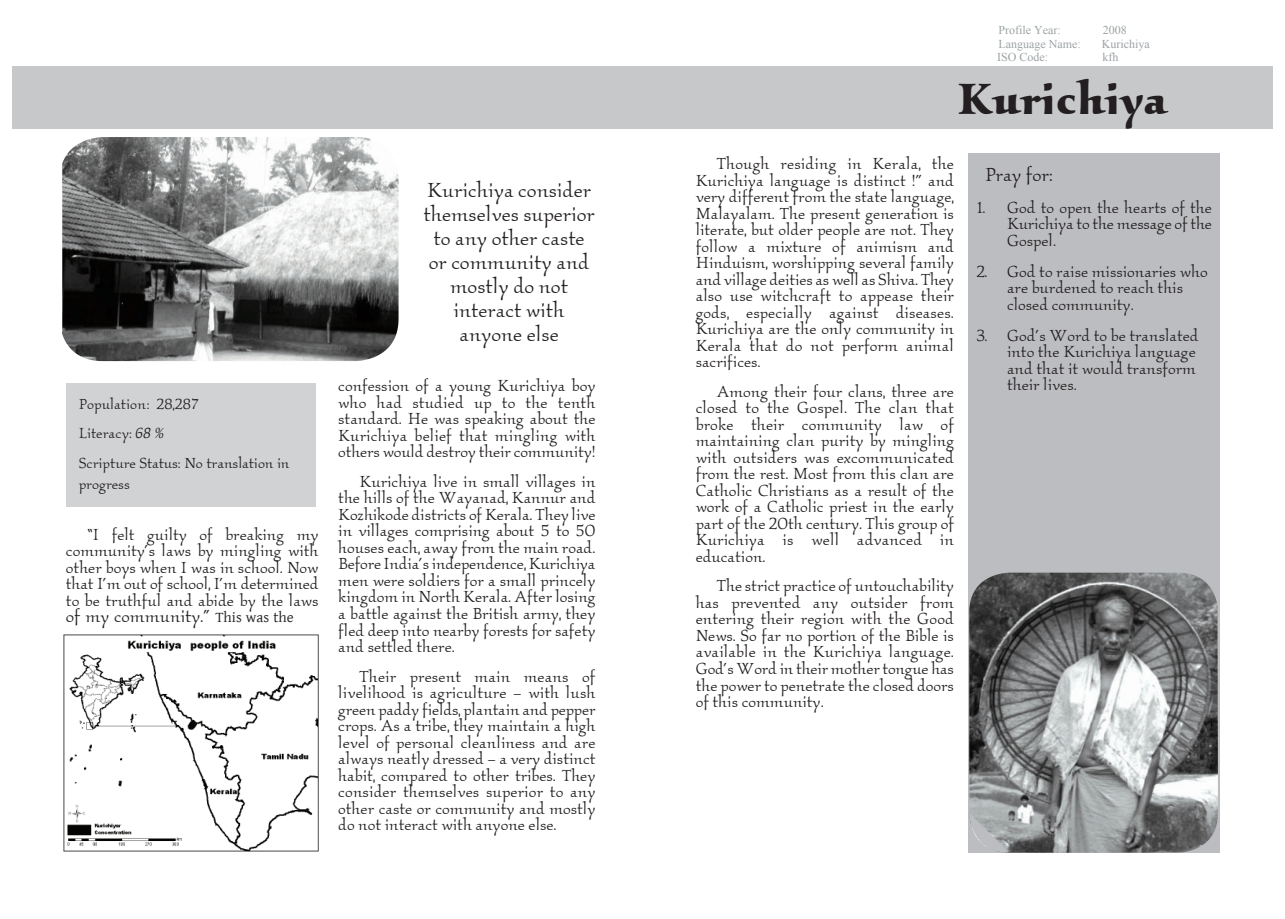
<style>
.page{position:relative;width:1285px;height:919px;background:#fff}
.page>*{position:absolute;margin:0;border:0;box-sizing:border-box;transform-origin:0 0}
.t1{font:700 45px "Kallos ITC";color:#231f20}
.t2{font:21px/24px "Kallos ITC";color:#231f20;text-align:center}
.t3{font:19.5px "Kallos ITC";color:#231f20}
.t4{font:18px "Kallos ITC";color:#231f20}
.t5{font:16.5px/16.5px "Kallos ITC";color:#231f20;text-align:justify}
.t6{font:15px/29.5px "Kallos ITC";color:#231f20}
.t7{font:12px "Times New Roman";color:#9ca3a5}
.s1{font-style:italic}
.s2{font-family:"Gentium";font-size:15px}
</style>
<div class="page">
<div style="left:67px;top:382px;width:249px;height:124px;background:#d1d2d4"></div>
<div style="left:13px;top:66px;width:1258px;height:62px;background:#c7c8ca"></div>
<div style="left:967px;top:153px;width:251px;height:700px;background:#bcbdc0"></div>
<img style="left:62px;top:137px;width:336px;height:224px">
<img style="left:63px;top:634px;width:256px;height:218px">
<img style="left:969px;top:572px;width:248px;height:280px">
<div style="left:182px;top:641px;width:6px;height:11px;background:#fff"></div>
<p class="t6" style="left:79px;top:391px;width:212px">Population: 28,287<br>Literacy: <span class="s1">68 %<br></span>Scripture Status: No translation in</p>
<p class="t6" style="left:79px;top:471px;width:53px">progress</p>
<p class="t5" style="left:66px;top:528px;width:254px;text-indent:21px">“I felt guilty of breaking my community’s laws by mingling with other boys when I was in school. Now that I’m out of school, I’m determined to be truthful and abide by the laws</p>
<p class="t4" style="left:66px;top:609px;width:229px">of my community.” <span class="s2">This was the</span></p>
<p class="t2" style="left:423px;top:181px;width:173px">Kurichiya consider themselves superior to any other caste or community and mostly do not interact with anyone else</p>
<p class="t5" style="left:338px;top:380px;width:259px">confession of a young Kurichiya boy who had studied up to the tenth standard. He was speaking about the Kurichiya belief that mingling with others would destroy their community!</p>
<p class="t5" style="left:338px;top:475px;width:259px;text-indent:21px">Kurichiya live in small villages in the hills of the Wayanad, Kannur and Kozhikode districts of Kerala. They live in villages comprising about 5 to 50 houses each, away from the main road.<br>Before India’s independence, Kurichiya men were soldiers for a small princely kingdom in North Kerala. After losing a battle against the British army, they fled deep into nearby forests for safety and settled there.</p>
<p class="t5" style="left:338px;top:670px;width:259px;text-indent:21px">Their present main means of livelihood is agriculture – with lush green paddy fields, plantain and pepper crops. As a tribe, they maintain a high level of personal cleanliness and are always neatly dressed – a very distinct habit, compared to other tribes. They consider themselves superior to any other caste or community and mostly do not interact with anyone else.</p>
<p class="t7" style="left:998px;top:26px;width:64px">Profile Year:</p>
<p class="t7" style="left:1102px;top:26px;width:26px">2008</p>
<p class="t7" style="left:998px;top:39px;width:84px">Language Name:</p>
<p class="t7" style="left:1101px;top:39px;width:50px">Kurichiya</p>
<p class="t7" style="left:996px;top:53px;width:53px">ISO Code:</p>
<p class="t7" style="left:1102px;top:53px;width:18px">kfh</p>
<h1 class="t1" style="left:956px;top:82px;width:212px">Kurichiya</h1>
<p class="t5" style="left:695px;top:158px;width:260px;text-indent:21px">Though residing in Kerala, the Kurichiya language is distinct !" and very different from the state language, Malayalam. The present generation is literate, but older people are not. They follow a mixture of animism and Hinduism, worshipping several family and village deities as well as Shiva. They also use witchcraft to appease their gods, especially against diseases.<br>Kurichiya are the only community in Kerala that do not perform animal sacrifices.</p>
<p class="t5" style="left:695px;top:385px;width:260px;text-indent:21px">Among their four clans, three are closed to the Gospel. The clan that broke their community law of maintaining clan purity by mingling with outsiders was excommunicated from the rest. Most from this clan are Catholic Christians as a result of the work of a Catholic priest in the early part of the 20th century. This group of Kurichiya is well advanced in education.</p>
<p class="t5" style="left:695px;top:580px;width:260px;text-indent:21px">The strict practice of untouchability has prevented any outsider from entering their region with the Good News. So far no portion of the Bible is available in the Kurichiya language.<br>God’s Word in their mother tongue has the power to penetrate the closed doors of this community.</p>
<p class="t3" style="left:984px;top:167px;width:69px">Pray for:</p>
<p class="t5" style="left:1006px;top:201px;width:206px;text-indent:-30px">1. God to open the hearts of the Kurichiya to the message of the Gospel.</p>
<p class="t5" style="left:1006px;top:265px;width:202px;text-align:left;text-indent:-30px">2. God to raise missionaries who are burdened to reach this closed community.</p>
<p class="t5" style="left:1006px;top:329px;width:193px;text-align:left;text-indent:-30px">3. God’s Word to be translated into the Kurichiya language and that it would transform their lives.</p>
</div>
